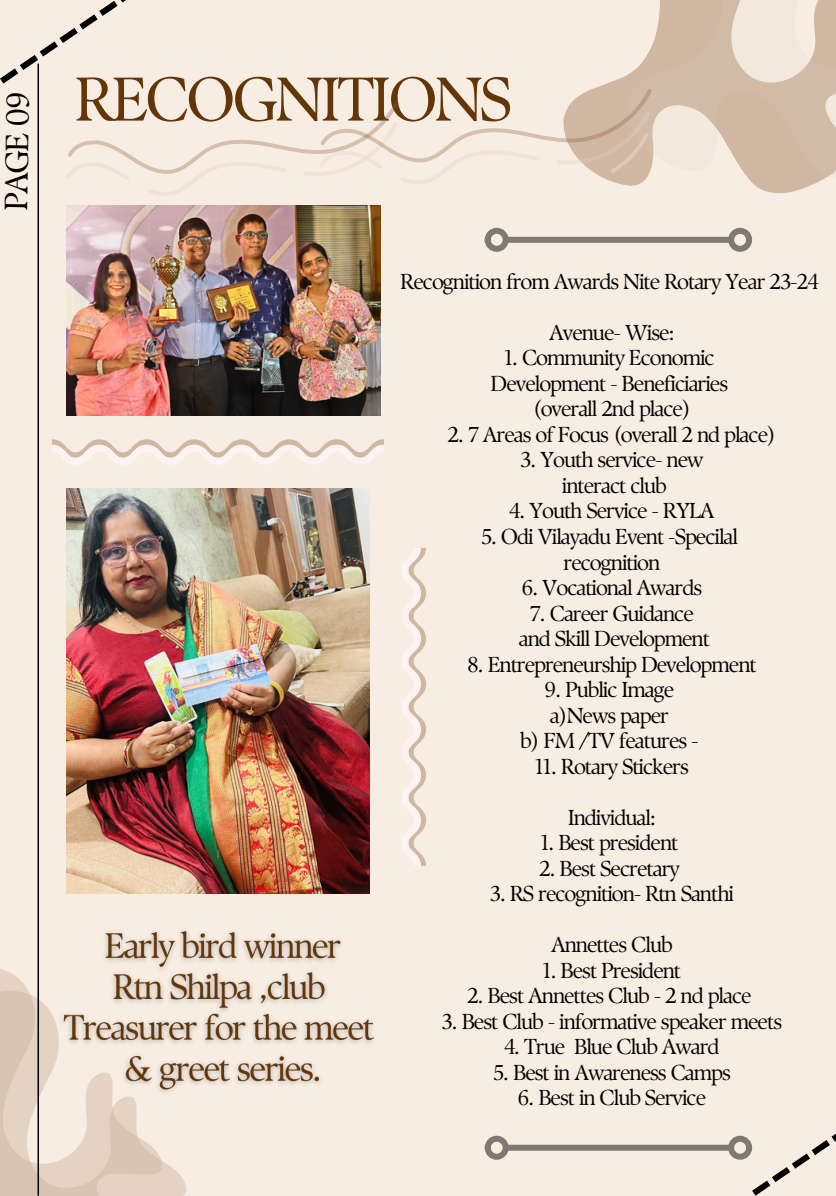
<style>
.page{position:relative;width:836px;height:1196px;background:#fff}
.page>*{position:absolute;margin:0;border:0;box-sizing:border-box;transform-origin:0 0}
.t1{font:61.6px "TY Serif D";letter-spacing:-.05em;color:#633507}
.t2{font:32px "TY Serif D";color:#000}
.t3{font:21.6px "TY Serif D";letter-spacing:-.05em;color:#000}
</style>
<div class="page">
<div style="left:0;top:0;width:836px;height:1195px;background:#f8ede3"></div>
<svg style="left:0;top:969px;width:186px;height:226px"></svg>
<svg style="left:752px;top:1133px;width:84px;height:62px"></svg>
<hr style="left:37px;top:64px;width:2px;height:1131px;background:#000">
<div style="left:507px;top:237px;width:222px;height:6px;background:#7f7974"></div>
<div style="left:484px;top:228px;width:24px;height:24px;border:6px solid #000;border-radius:50%"></div>
<div style="left:728px;top:228px;width:24px;height:24px;border:6px solid #000;border-radius:50%"></div>
<div style="left:507px;top:1144px;width:222px;height:6px;background:#7f7974"></div>
<div style="left:484px;top:1135px;width:24px;height:24px;border:6px solid #000;border-radius:50%"></div>
<div style="left:728px;top:1135px;width:24px;height:24px;border:6px solid #000;border-radius:50%"></div>
<svg style="left:0;top:0;width:836px;height:217px"></svg>
<img style="left:66px;top:206px;width:314px;height:210px">
<img style="left:66px;top:489px;width:303px;height:405px">
<svg style="left:52px;top:439px;width:332px;height:26px"></svg>
<img style="left:54px;top:930px;width:320px;height:170px">
<svg style="left:402px;top:548px;width:24px;height:318px"></svg>
<h2 class="t2" style="left:-3px;top:211px;width:121px;rotate:-89deg">PAGE 09</h2>
<p class="t1" style="left:74px;top:62px;width:439px">RECOGNITIONS</p>
<p class="t3" style="left:400px;top:268px;width:420px">Recognition from Awards Nite Rotary Year 23-24</p>
<p class="t3" style="left:549px;top:319px;width:127px">Avenue- Wise:</p>
<p class="t3" style="left:504px;top:345px;width:212px">1. Community Economic</p>
<p class="t3" style="left:490px;top:370px;width:239px">Development - Beneficiaries</p>
<p class="t3" style="left:532px;top:396px;width:160px">(overall 2nd place)</p>
<p class="t3" style="left:447px;top:421px;width:330px">2. 7 Areas of Focus (overall 2 nd place)</p>
<p class="t3" style="left:520px;top:447px;width:185px">3. Youth service- new</p>
<p class="t3" style="left:562px;top:472px;width:106px">interact club</p>
<p class="t3" style="left:509px;top:498px;width:207px">4. Youth Service - RYLA</p>
<p class="t3" style="left:480px;top:523px;width:259px">5. Odi Vilayadu Event -Specilal</p>
<p class="t3" style="left:563px;top:549px;width:98px">recognition</p>
<p class="t3" style="left:521px;top:574px;width:182px">6. Vocational Awards</p>
<p class="t3" style="left:530px;top:600px;width:165px">7. Career Guidance</p>
<p class="t3" style="left:518px;top:625px;width:193px">and Skill Development</p>
<p class="t3" style="left:467px;top:651px;width:291px">8. Entrepreneurship Development</p>
<p class="t3" style="left:544px;top:676px;width:131px">9. Public Image</p>
<p class="t3" style="left:549px;top:702px;width:121px">a)News paper</p>
<p class="t3" style="left:520px;top:727px;width:180px">b) FM /TV features -</p>
<p class="t3" style="left:535px;top:753px;width:155px">11. Rotary Stickers</p>
<p class="t3" style="left:567px;top:804px;width:90px">Individual:</p>
<p class="t3" style="left:540px;top:829px;width:139px">1. Best president</p>
<p class="t3" style="left:539px;top:855px;width:142px">2. Best Secretary</p>
<p class="t3" style="left:489px;top:880px;width:246px">3. RS recognition- Rtn Santhi</p>
<p class="t3" style="left:551px;top:931px;width:123px">Annettes Club</p>
<p class="t3" style="left:542px;top:957px;width:140px">1. Best President</p>
<p class="t3" style="left:467px;top:982px;width:286px">2. Best Annettes Club - 2 nd place</p>
<p class="t3" style="left:441px;top:1008px;width:342px">3. Best Club - informative speaker meets</p>
<p class="t3" style="left:504px;top:1033px;width:217px">4. True Blue Club Award</p>
<p class="t3" style="left:493px;top:1059px;width:240px">5. Best in Awareness Camps</p>
<p class="t3" style="left:517px;top:1084px;width:190px">6. Best in Club Service</p>
</div>
